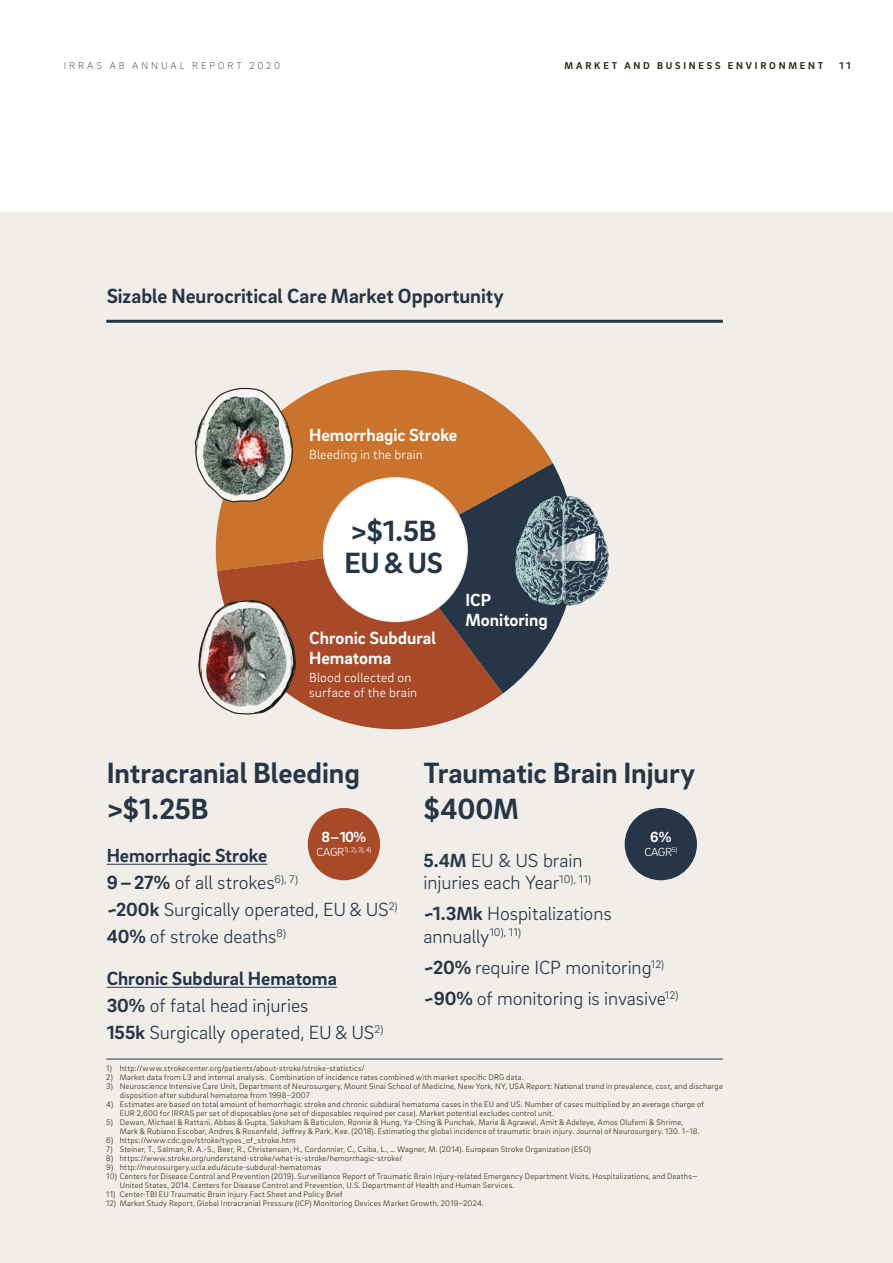
<style>
.page{position:relative;width:893px;height:1263px;background:#fff}
.page>*{position:absolute;margin:0;border:0;box-sizing:border-box;transform-origin:0 0}
.t1{font:700 30px/36px "Brix Sans";letter-spacing:-.005em;color:#273646}
.t2{font:700 21px "Brix Sans";color:#273646}
.t3{font:300 19.5px/27px "Brix Sans";letter-spacing:-.005em;color:#273646}
.t4{font:700 18px/19.5px "Brix Sans";color:#fff}
.t5{font:700 15px "Brix Sans";color:#fff}
.t6{font:300 13.5px/15px "Brix Sans";letter-spacing:.01em;color:#fff}
.t7{font:300 12px "Brix Sans";color:#fff}
.t8{font:700 10.2px "Brix Sans";letter-spacing:.27em;color:#2f2912}
.t9{font:200 10.2px "Brix Sans";letter-spacing:.285em;color:#2f2912}
.t10{font:300 8.25px/9px "Brix Sans";letter-spacing:.025em;color:#2f2912}
.t11{font:300 7.05px "Brix Sans";color:#fff}
.s1{font-weight:700}
.s2{font-size:12px}
</style>
<div class="page">
<div style="left:0;top:213px;width:893px;height:1050px;background:#f1eeea"></div>
<hr style="left:106px;top:1059px;width:617px;height:1px;background:#273646">
<hr style="left:106px;top:320px;width:617px;height:3px;background:#273646">
<svg style="left:215px;top:369px;width:338px;height:201px;fill:#c9732c"></svg>
<svg style="left:217px;top:550px;width:286px;height:180px;fill:#a84928"></svg>
<svg style="left:395px;top:463px;width:170px;height:230px"></svg>
<div style="left:324px;top:478px;width:143px;height:143px;background:#fff;border-radius:50%"></div>
<img style="left:195px;top:387px;width:99px;height:116px">
<img style="left:198px;top:599px;width:99px;height:116px">
<img style="left:507px;top:490px;width:102px;height:121px">
<hr style="left:107px;top:864px;width:160px;height:1px;background:#273646">
<hr style="left:107px;top:987px;width:230px;height:1px;background:#273646">
<div style="left:308px;top:808px;width:72px;height:72px;background:#a84928;border-radius:50%"></div>
<div style="left:625px;top:808px;width:72px;height:72px;background:#273646;border-radius:50%"></div>
<svg style="left:522px;top:533px;width:73px;height:28px"></svg>
<p class="t9" style="left:64px;top:59px;width:218px">IRRAS AB ANNUAL REPORT 2020</p>
<p class="t8" style="left:564px;top:59px;width:260px">MARKET AND BUSINESS ENVIRONMENT</p>
<p class="t8" style="left:839px;top:59px;width:13px">1 1</p>
<h2 class="t2" style="left:107px;top:283px;width:399px">Sizable Neurocritical Care Market Opportunity</h2>
<h3 class="t4" style="left:309px;top:424px;width:150px">Hemorrhagic Stroke</h3>
<h3 class="t6" style="left:309px;top:446px;width:115px">Bleeding in the brain</h3>
<h1 class="t1" style="left:344px;top:514px;width:100px;line-height:31.5px">&gt;$1.5B<br>EU &amp; US</h1>
<h3 class="t4" style="left:309px;top:628px;width:128px">Chronic Subdural<br>Hematoma</h3>
<h3 class="t6" style="left:309px;top:669px;width:110px">Blood collected on surface of the brain</h3>
<h3 class="t4" style="left:465px;top:590px;width:84px">ICP<br>Monitoring</h3>
<h1 class="t1" style="left:107px;top:753px;width:255px">Intracranial Bleeding &gt;$1.25B</h1>
<h3 class="t3" style="left:107px;top:841px;width:292px"><span class="s1">Hemorrhagic Stroke<br>9–27%</span> of all strokes<sup>6),</sup> <sup>7)<br></sup><span class="s1">~200k</span> Surgically operated, EU &amp; US<sup>2)<br></sup><span class="s1">40%</span> of stroke deaths<sup>8)</sup></h3>
<h3 class="t3" style="left:107px;top:964px;width:278px"><span class="s1">Chronic Subdural Hematoma<br>30%</span> of fatal head injuries<br><span class="s1">155k</span> Surgically operated, EU &amp; US<sup>2)</sup></h3>
<h3 class="t5" style="left:321px;top:827px;width:46px">8–10%</h3>
<p class="t11" style="left:316px;top:845px;width:56px"><span class="s2">CAGR</span>1), 2), 3), 4)</p>
<h1 class="t1" style="left:424px;top:753px;width:273px">Traumatic Brain Injury $400M</h1>
<h3 class="t3" style="left:424px;top:848px;width:169px;line-height:22.5px"><span class="s1">5.4M</span> EU &amp; US brain injuries each Year<sup>10),</sup> <sup>11)</sup></h3>
<h3 class="t3" style="left:424px;top:902px;width:190px;line-height:22.5px"><span class="s1">~1.3Mk</span> Hospitalizations annually<sup>10),</sup> <sup>11)</sup></h3>
<h3 class="t3" style="left:424px;top:951px;width:256px;line-height:31.2px"><span class="s1">~20%</span> require ICP monitoring<sup>12) </sup><span class="s1">~90%</span> of monitoring is invasive<sup>12)</sup></h3>
<h3 class="t5" style="left:650px;top:827px;width:23px">6%</h3>
<h3 class="t7" style="left:644px;top:844px;width:34px">CAGR<sup>5)</sup></h3>
<p class="t10" style="left:106px;top:1063px;width:260px">1) http://www.strokecenter.org/patients/about-stroke/stroke-statistics/</p>
<p class="t10" style="left:106px;top:1072px;width:419px">2) Market data from L3 and internal analysis. Combination of incidence rates combined with market specific DRG data.</p>
<p class="t10" style="left:120px;top:1081px;width:605px;text-indent:-13px">3) Neuroscience Intensive Care Unit, Department of Neurosurgery, Mount Sinai School of Medicine, New York, NY, USA Report: National trend in prevalence, cost, and discharge disposition after subdural hematoma from 1998–2007</p>
<p class="t10" style="left:120px;top:1099px;width:586px;text-indent:-13px">4) Estimates are based on total amount of hemorrhagic stroke and chronic subdural hematoma cases in the EU and US. Number of cases multiplied by an average charge of<br>EUR 2,600 for IRRAS per set of disposables (one set of disposables required per case). Market potential excludes control unit.</p>
<p class="t10" style="left:120px;top:1117px;width:581px;text-indent:-13px">5) Dewan, Michael &amp; Rattani, Abbas &amp; Gupta, Saksham &amp; Baticulon, Ronnie &amp; Hung, Ya-Ching &amp; Punchak, Maria &amp; Agrawal, Amit &amp; Adeleye, Amos Olufemi &amp; Shrime,<br>Mark &amp; Rubiano Escobar, Andres &amp; Rosenfeld, Jeffrey &amp; Park, Kee. (2018). Estimating the global incidence of traumatic brain injury. Journal of Neurosurgery. 130. 1–18.</p>
<p class="t10" style="left:106px;top:1135px;width:191px">6) https://www.cdc.gov/stroke/types_of_stroke.htm</p>
<p class="t10" style="left:106px;top:1144px;width:486px">7) Steiner, T., Salman, R. A.-S., Beer, R., Christensen, H., Cordonnier, C., Csiba, L., … Wagner, M. (2014). European Stroke Organization (ESO)</p>
<p class="t10" style="left:106px;top:1153px;width:297px">8) https://www.stroke.org/understand-stroke/what-is-stroke/hemorrhagic-stroke/</p>
<p class="t10" style="left:106px;top:1162px;width:216px">9) http://neurosurgery.ucla.edu/acute-subdural-hematomas</p>
<p class="t10" style="left:120px;top:1171px;width:580px;text-indent:-13px">10) Centers for Disease Control and Prevention (2019). Surveillance Report of Traumatic Brain Injury-related Emergency Department Visits, Hospitalizations, and Deaths—<br>United States, 2014. Centers for Disease Control and Prevention, U.S. Department of Health and Human Services.</p>
<p class="t10" style="left:106px;top:1189px;width:238px">11) Center-TBI EU Traumatic Brain Injury Fact Sheet and Policy Brief</p>
<p class="t10" style="left:106px;top:1198px;width:379px">12) Market Study Report, Global Intracranial Pressure (ICP) Monitoring Devices Market Growth, 2019–2024.</p>
</div>
